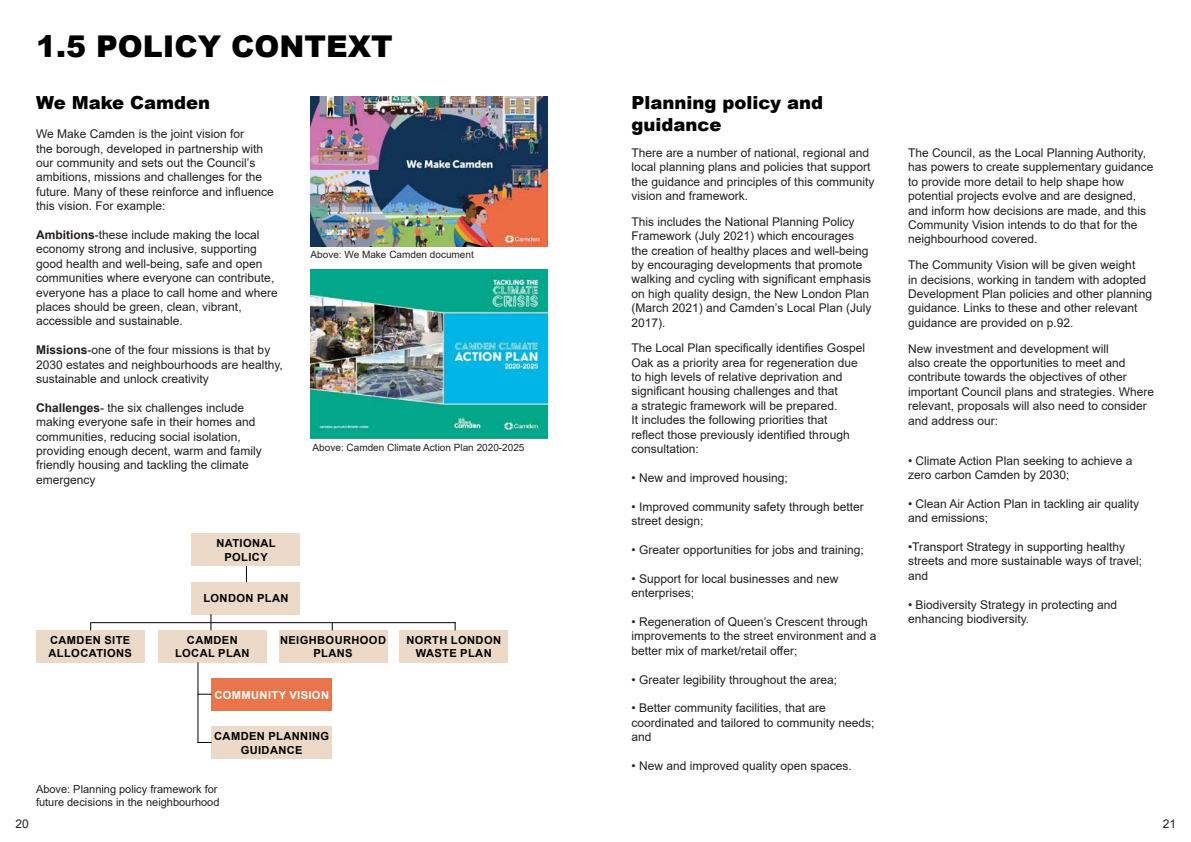
<style>
.page{position:relative;width:1191px;height:842px;background:#fff}
.page>*{position:absolute;margin:0;border:0;box-sizing:border-box;transform-origin:0 0}
.t1{font:900 30px "Arial";color:#000}
.t2{font:900 18px/21.6px "Arial";color:#000101}
.t3{font:900 18px "Arial";color:#000}
.t4{font:12px/14.4px "Arial";color:#241f21}
.t5{font:700 11.1px/13.3px "Arial";letter-spacing:.035em;color:#000;text-align:center}
.t6{font:700 11.1px "Arial";letter-spacing:.035em;color:#fff}
.t7{font:11px/13.2px "Arial";color:#241f21}
.t8{font:10px "Arial";color:#241f21}
.s1{font-weight:700}
</style>
<div class="page">
<img style="left:310px;top:269px;width:237px;height:169px">
<img style="left:310px;top:97px;width:237px;height:150px">
<div style="left:192px;top:534px;width:108px;height:32px;background:#edd9c7"></div>
<div style="left:192px;top:582px;width:108px;height:32px;background:#edd9c7"></div>
<div style="left:36px;top:630px;width:108px;height:32px;background:#edd9c7"></div>
<div style="left:158px;top:630px;width:108px;height:32px;background:#edd9c7"></div>
<div style="left:279px;top:630px;width:108px;height:32px;background:#edd9c7"></div>
<div style="left:400px;top:630px;width:108px;height:32px;background:#edd9c7"></div>
<div style="left:212px;top:679px;width:120px;height:32px;background:#eb754a"></div>
<div style="left:212px;top:727px;width:120px;height:32px;background:#edd9c7"></div>
<svg style="left:246px;top:566px;width:1px;height:16px"></svg>
<hr style="left:197px;top:662px;width:1px;height:81px;background:#000">
<svg style="left:197px;top:742px;width:15px;height:1px"></svg>
<svg style="left:197px;top:694px;width:15px;height:1px"></svg>
<svg style="left:210px;top:614px;width:1px;height:16px"></svg>
<hr style="left:91px;top:622px;width:364px;height:1px;background:#000">
<h1 class="t1" style="left:36px;top:25px;width:358px">1.5 POLICY CONTEXT</h1>
<h2 class="t3" style="left:36px;top:90px;width:175px">We Make Camden</h2>
<p class="t4" style="left:36px;top:127px;width:239px">We Make Camden is the joint vision for<br>the borough, developed in partnership with our community and sets out the Council’s ambitions, missions and challenges for the future. Many of these reinforce and influence this vision. For example:</p>
<p class="t4" style="left:36px;top:228px;width:243px"><span class="s1">Ambitions</span>-these include making the local economy strong and inclusive, supporting good health and well-being, safe and open communities where everyone can contribute, everyone has a place to call home and where places should be green, clean, vibrant, accessible and sustainable.</p>
<p class="t4" style="left:36px;top:343px;width:248px"><span class="s1">Missions</span>-one of the four missions is that by<br>2030 estates and neighbourhoods are healthy, sustainable and unlock creativity</p>
<p class="t4" style="left:36px;top:400px;width:227px"><span class="s1">Challenges</span>- the six challenges include making everyone safe in their homes and communities, reducing social isolation, providing enough decent, warm and family friendly housing and tackling the climate emergency</p>
<p class="t5" style="left:216px;top:537px;width:61px">NATIONAL<br>POLICY</p>
<p class="t5" style="left:203px;top:592px;width:87px">LONDON PLAN</p>
<p class="t8" style="left:310px;top:248px;width:165px">Above: We Make Camden document</p>
<p class="t8" style="left:313px;top:440px;width:213px">Above: Camden Climate Action Plan 2020-2025</p>
<p class="t5" style="left:48px;top:633px;width:85px;text-align:left">CAMDEN SITE<br>ALLOCATIONS</p>
<p class="t5" style="left:175px;top:633px;width:76px">CAMDEN<br>LOCAL PLAN</p>
<p class="t5" style="left:280px;top:633px;width:107px">NEIGHBOURHOOD<br>PLANS</p>
<p class="t5" style="left:406px;top:633px;width:96px">NORTH LONDON<br>WASTE PLAN</p>
<p class="t6" style="left:214px;top:687px;width:116px">COMMUNITY VISION</p>
<p class="t5" style="left:214px;top:730px;width:117px">CAMDEN PLANNING<br>GUIDANCE</p>
<p class="t7" style="left:36px;top:782px;width:185px">Above: Planning policy framework for future decisions in the neighbourhood</p>
<h2 class="t2" style="left:631px;top:92px;width:193px">Planning policy and guidance</h2>
<p class="t4" style="left:631px;top:145px;width:244px">There are a number of national, regional and local planning plans and policies that support the guidance and principles of this community vision and framework.</p>
<p class="t4" style="left:631px;top:214px;width:241px">This includes the National Planning Policy Framework (July 2021) which encourages the creation of healthy places and well-being by encouraging developments that promote walking and cycling with significant emphasis on high quality design, the New London Plan (March 2021) and Camden’s Local Plan (July 2017).</p>
<p class="t4" style="left:631px;top:341px;width:235px">The Local Plan specifically identifies Gospel Oak as a priority area for regeneration due to high levels of relative deprivation and significant housing challenges and that<br>a strategic framework will be prepared.<br>It includes the following priorities that<br>reflect those previously identified through consultation:</p>
<p class="t4" style="left:631px;top:470px;width:158px">• New and improved housing;</p>
<p class="t4" style="left:631px;top:499px;width:234px">• Improved community safety through better street design;</p>
<p class="t4" style="left:631px;top:542px;width:234px">• Greater opportunities for jobs and training;</p>
<p class="t4" style="left:631px;top:571px;width:208px">• Support for local businesses and new enterprises;</p>
<p class="t4" style="left:631px;top:614px;width:246px">• Regeneration of Queen’s Crescent through improvements to the street environment and a better mix of market/retail offer;</p>
<p class="t4" style="left:631px;top:672px;width:207px">• Greater legibility throughout the area;</p>
<p class="t4" style="left:631px;top:701px;width:244px">• Better community facilities, that are coordinated and tailored to community needs; and</p>
<p class="t4" style="left:631px;top:758px;width:222px">• New and improved quality open spaces.</p>
<p class="t4" style="left:908px;top:146px;width:247px">The Council, as the Local Planning Authority, has powers to create supplementary guidance to provide more detail to help shape how potential projects evolve and are designed, and inform how decisions are made, and this Community Vision intends to do that for the neighbourhood covered.</p>
<p class="t4" style="left:908px;top:258px;width:246px">The Community Vision will be given weight<br>in decisions, working in tandem with adopted Development Plan policies and other planning guidance. Links to these and other relevant guidance are provided on p.92.</p>
<p class="t4" style="left:908px;top:341px;width:248px">New investment and development will<br>also create the opportunities to meet and contribute towards the objectives of other important Council plans and strategies. Where relevant, proposals will also need to consider and address our:</p>
<p class="t4" style="left:908px;top:453px;width:226px">• Climate Action Plan seeking to achieve a zero carbon Camden by 2030;</p>
<p class="t4" style="left:908px;top:496px;width:232px">• Clean Air Action Plan in tackling air quality and emissions;</p>
<p class="t4" style="left:908px;top:540px;width:236px">•Transport Strategy in supporting healthy streets and more sustainable ways of travel; and</p>
<p class="t4" style="left:908px;top:597px;width:210px">• Biodiversity Strategy in protecting and enhancing biodiversity.</p>
<p class="t4" style="left:16px;top:816px;width:15px">20</p>
<p class="t4" style="left:1162px;top:816px;width:15px">21</p>
</div>
